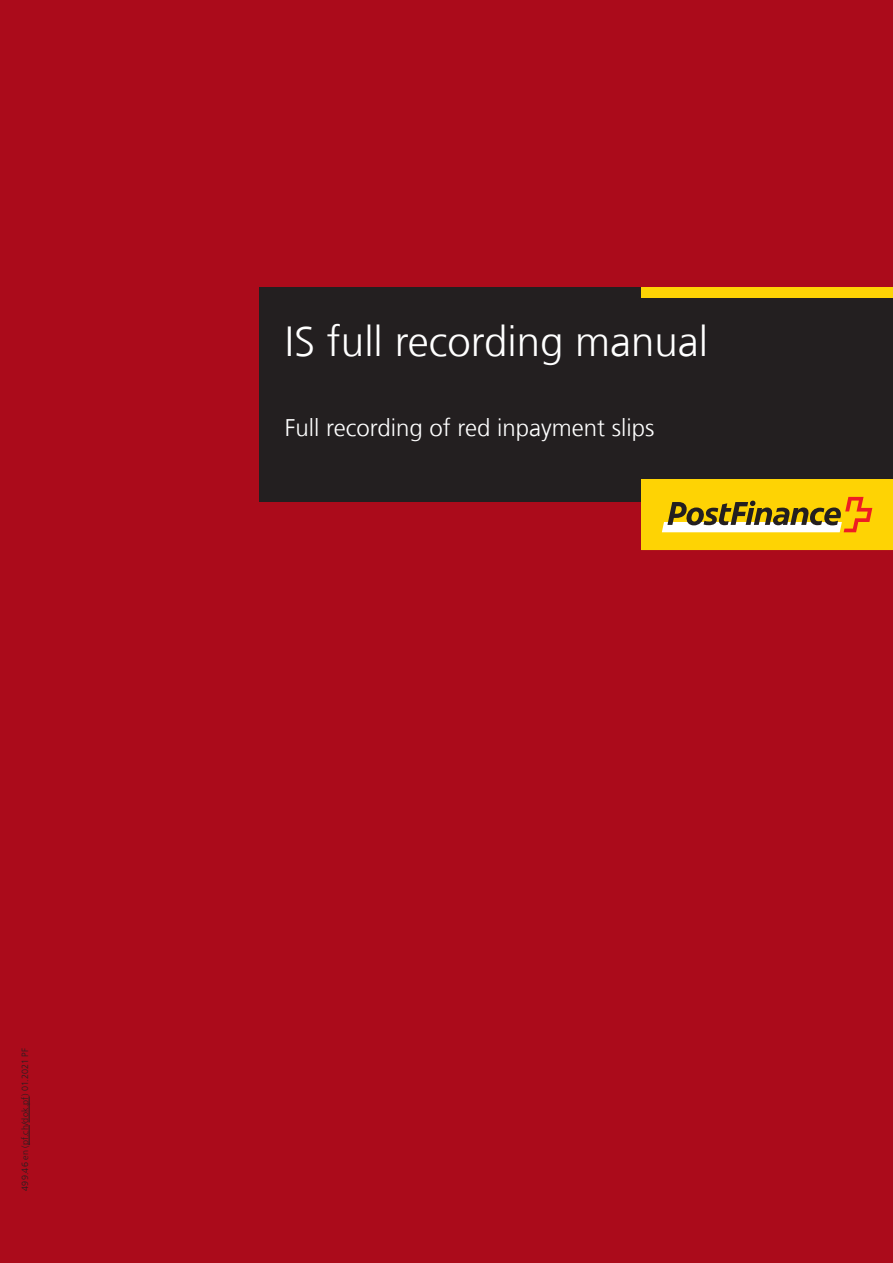
<style>
.page{position:relative;width:893px;height:1263px;background:#ab0b1b}
.page>*{position:absolute;margin:0;border:0;box-sizing:border-box;transform-origin:0 0}
.t1{font:300 42px "Frutiger LT Com";color:#fff}
.t2{font:300 24px "Frutiger LT Com";color:#fff}
.t3{font:300 9px "Frutiger LT Com";letter-spacing:.01em;color:#231f20}
</style>
<div class="page">
<div style="left:259px;top:287px;width:634px;height:215px;background:#231f20"></div>
<svg style="left:641px;top:479px;width:252px;height:71px;background:#e7c11c"></svg>
<div style="left:641px;top:287px;width:252px;height:10px;background:#fed304"></div>
<svg style="left:29px;top:1096px;width:1px;height:49px"></svg>
<p class="t3" style="left:20px;top:1191px;width:144px;rotate:-90deg">499.46 en (pf.ch/dok.pf) 01.2021 PF</p>
<h1 class="t1" style="left:285px;top:317px;width:425px">IS full recording manual</h1>
<p class="t2" style="left:285px;top:413px;width:371px">Full recording of red inpayment slips</p>
</div>
